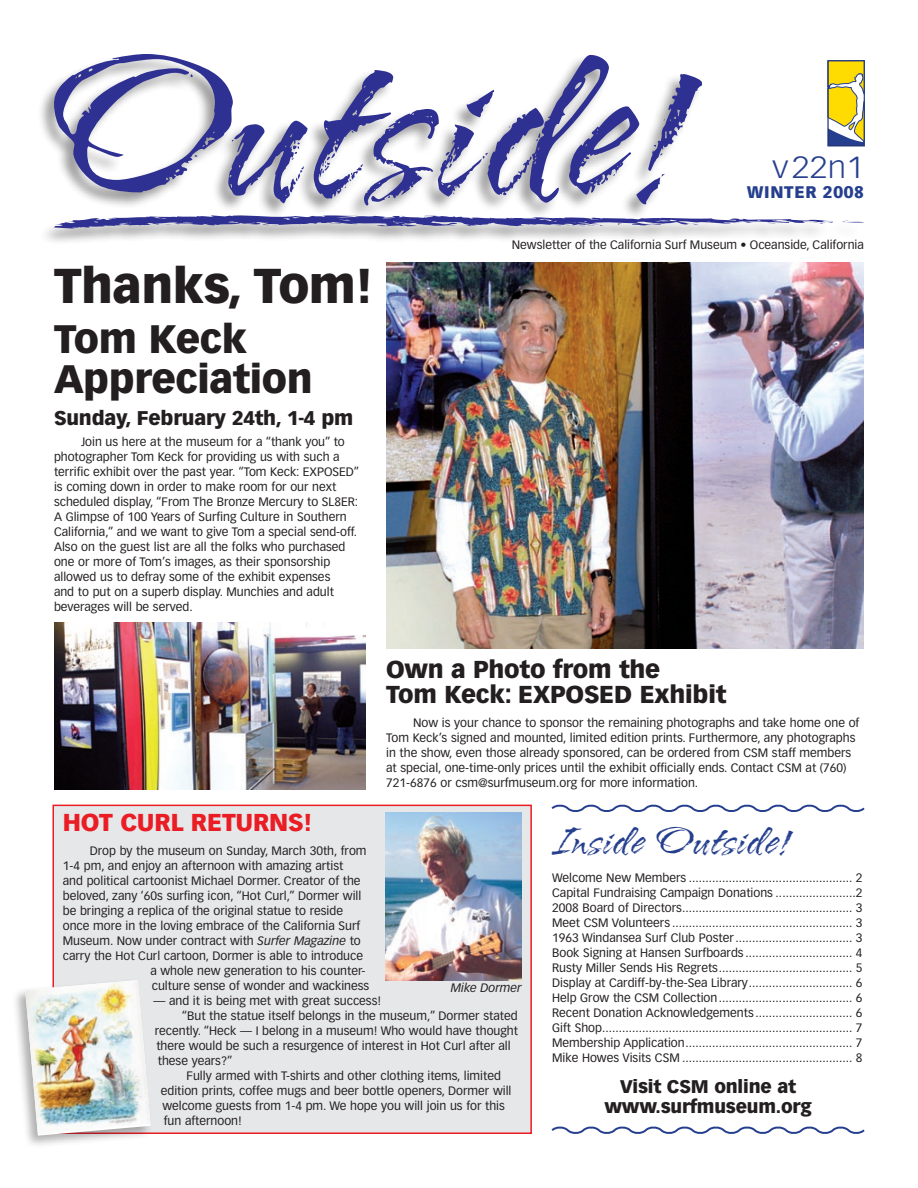
<style>
.page{position:relative;width:918px;height:1188px;background:#fff}
.page>*{position:absolute;margin:0;border:0;box-sizing:border-box;transform-origin:0 0}
.t1{font:900 48px "Vectora LT";letter-spacing:-.01em;color:#231f20}
.t2{font:45px "Arid ITC";color:#253f8e}
.t3{font:900 39px/40.5px "Vectora LT";letter-spacing:-.01em;color:#231f20}
.t4{font:300 30px "Vectora LT";color:#253f8e;scale:1.1 1}
.t5{font:900 24px/25.5px "Vectora LT";letter-spacing:-.01em;color:#231f20}
.t6{font:900 24px "Vectora LT";letter-spacing:-.01em;color:#ea1d25}
.t7{font:900 19.5px "Vectora LT";letter-spacing:-.01em;color:#231f20}
.t8{font:900 18px/19.5px "Vectora LT";letter-spacing:-.01em;color:#231f20;text-align:center}
.t9{font:900 16.5px "Vectora LT";letter-spacing:.04em;color:#253f8e}
.t10{font:12px/15px "Vectora LT";color:#231f20}
.t11{font:italic 12px "Vectora LT";color:#231f20}
.s1{font-style:italic}
</style>
<div class="page">
<div style="left:36px;top:53px;width:847px;height:259px;background:#231f20;opacity:.45"></div>
<svg style="left:54px;top:54px;width:254px;height:149px"></svg>
<svg style="left:314px;top:55px;width:388px;height:151px"></svg>
<svg style="left:841px;top:220px;width:23px;height:3px"></svg>
<svg style="left:54px;top:215px;width:780px;height:14px"></svg>
<div style="left:52px;top:805px;width:480px;height:329px;background:#e6e7e9;border:2px solid #ea1d25"></div>
<div style="left:12px;top:977px;width:147px;height:178px;background:#231f20;opacity:.35"></div>
<img style="left:25px;top:980px;width:126px;height:154px">
<svg style="left:551px;top:804px;width:314px;height:8px"></svg>
<svg style="left:551px;top:1126px;width:314px;height:8px"></svg>
<img style="left:385px;top:813px;width:137px;height:167px">
<img style="left:54px;top:623px;width:312px;height:166px">
<img style="left:386px;top:263px;width:478px;height:386px">
<svg style="left:828px;top:60px;width:37px;height:86px"></svg>
<h3 class="t4" style="left:772px;top:150px;width:85px">v22n1</h3>
<h3 class="t9" style="left:747px;top:182px;width:119px">WINTER 2008</h3>
<h1 class="t1" style="left:54px;top:256px;width:321px">Thanks, Tom!</h1>
<h3 class="t3" style="left:54px;top:318px;width:260px">Tom Keck<br>Appreciation</h3>
<h3 class="t7" style="left:54px;top:405px;width:301px">Sunday, February 24th, 1-4 pm</h3>
<p class="t10" style="left:54px;top:434px;width:307px;text-indent:27px">Join us here at the museum for a “thank you” to photographer Tom Keck for providing us with such a terrific exhibit over the past year. “Tom Keck: Expose d” is coming down in order to make room for our next scheduled display, “From The Bronze Mercury to SL8ER:<br>A Glimpse of 100 Years of Surfing Culture in Southern California,” and we want to give Tom a special send-off.<br>Also on the guest list are all the folks who purchased one or more of Tom’s images, as their sponsorship allowed us to defray some of the exhibit expenses<br>and to put on a superb display. Munchies and adult beverages will be served.</p>
<p class="t10" style="left:512px;top:237px;width:354px">Newsletter of the California Surf Museum • Oceanside, California</p>
<h3 class="t5" style="left:386px;top:656px;width:276px">Own a Photo from the<br>Tom Keck: Expose</h3>
<h3 class="t5" style="left:614px;top:682px;width:114px">d Exhibit</h3>
<p class="t10" style="left:386px;top:715px;width:475px;text-indent:27px">Now is your chance to sponsor the remaining photographs and take home one of Tom Keck’s signed and mounted, limited edition prints. Furthermore, any photographs in the show, even those already sponsored, can be ordered from CSM staff members at special, one-time-only prices until the exhibit officially ends. Contact CSM at (760)<br>721-6876 or csm@surfmuseum.org for more information.</p>
<h3 class="t6" style="left:63px;top:808px;width:251px">HOT CURL RETURNS!</h3>
<p class="t10" style="left:90px;top:844px;width:278px">Drop by the museum on Sunday, March 30th, from</p>
<p class="t10" style="left:63px;top:859px;width:282px">1-4 pm, and enjoy an afternoon with amazing artist</p>
<p class="t10" style="left:63px;top:874px;width:299px">and political cartoonist Michael Dormer. Creator of the</p>
<p class="t10" style="left:63px;top:889px;width:300px">beloved, zany ‘60s surfing icon, “Hot Curl,” Dormer will</p>
<p class="t10" style="left:63px;top:904px;width:282px">be bringing a replica of the original statue to reside</p>
<p class="t10" style="left:63px;top:919px;width:299px">once more in the loving embrace of the California Surf</p>
<p class="t10" style="left:63px;top:934px;width:300px">Museum. Now under contract with <span class="s1">Surfer Magazine</span> to</p>
<p class="t10" style="left:63px;top:949px;width:302px">carry the Hot Curl cartoon, Dormer is able to introduce</p>
<p class="t10" style="left:150px;top:964px;width:217px">a whole new generation to his counter-</p>
<p class="t10" style="left:152px;top:979px;width:219px">culture sense of wonder and wackiness</p>
<p class="t10" style="left:153px;top:994px;width:229px">— and it is being met with great success!</p>
<p class="t10" style="left:182px;top:1009px;width:337px">“But the statue itself belongs in the museum,” Dormer stated</p>
<p class="t10" style="left:155px;top:1024px;width:365px">recently. “Heck — I belong in a museum! Who would have thought</p>
<p class="t10" style="left:156px;top:1039px;width:356px">there would be such a resurgence of interest in Hot Curl after all</p>
<p class="t10" style="left:158px;top:1054px;width:76px">these years?”</p>
<p class="t10" style="left:186px;top:1069px;width:316px">Fully armed with T-shirts and other clothing items, limited</p>
<p class="t10" style="left:161px;top:1084px;width:352px">edition prints, coffee mugs and beer bottle openers, Dormer will</p>
<p class="t10" style="left:162px;top:1099px;width:344px">welcome guests from 1-4 pm. We hope you will join us for this</p>
<p class="t10" style="left:164px;top:1114px;width:80px">fun afternoon!</p>
<p class="t11" style="left:451px;top:981px;width:72px">Mike Dormer</p>
<h2 class="t2" style="left:552px;top:817px;width:242px">Inside Outside!</h2>
<p class="t10" style="left:552px;top:870px;width:312px;text-align:justify">Welcome New Members ................................................. 2<br>Capital Fundraising Campaign Donations ........................2<br>2008 Board of Directors................................................... 3<br>Meet CSM Volunteers ...................................................... 3<br>1963 Windansea Surf Club Poster................................... 3<br>Book Signing at Hansen Surfboards ................................ 4<br>Rusty Miller Sends His Regrets........................................ 5<br>Display at Cardiff-by-the-Sea Library............................... 6<br>Help Grow the CSM Collection........................................ 6<br>Recent Donation Acknowledgements ............................. 6<br>Gift Shop........................................................................... 7<br>Membership Application.................................................. 7<br>Mike Howes Visits CSM ................................................... 8</p>
<h3 class="t8" style="left:604px;top:1077px;width:209px">Visit CSM online at www.surfmuseum.org</h3>
</div>
